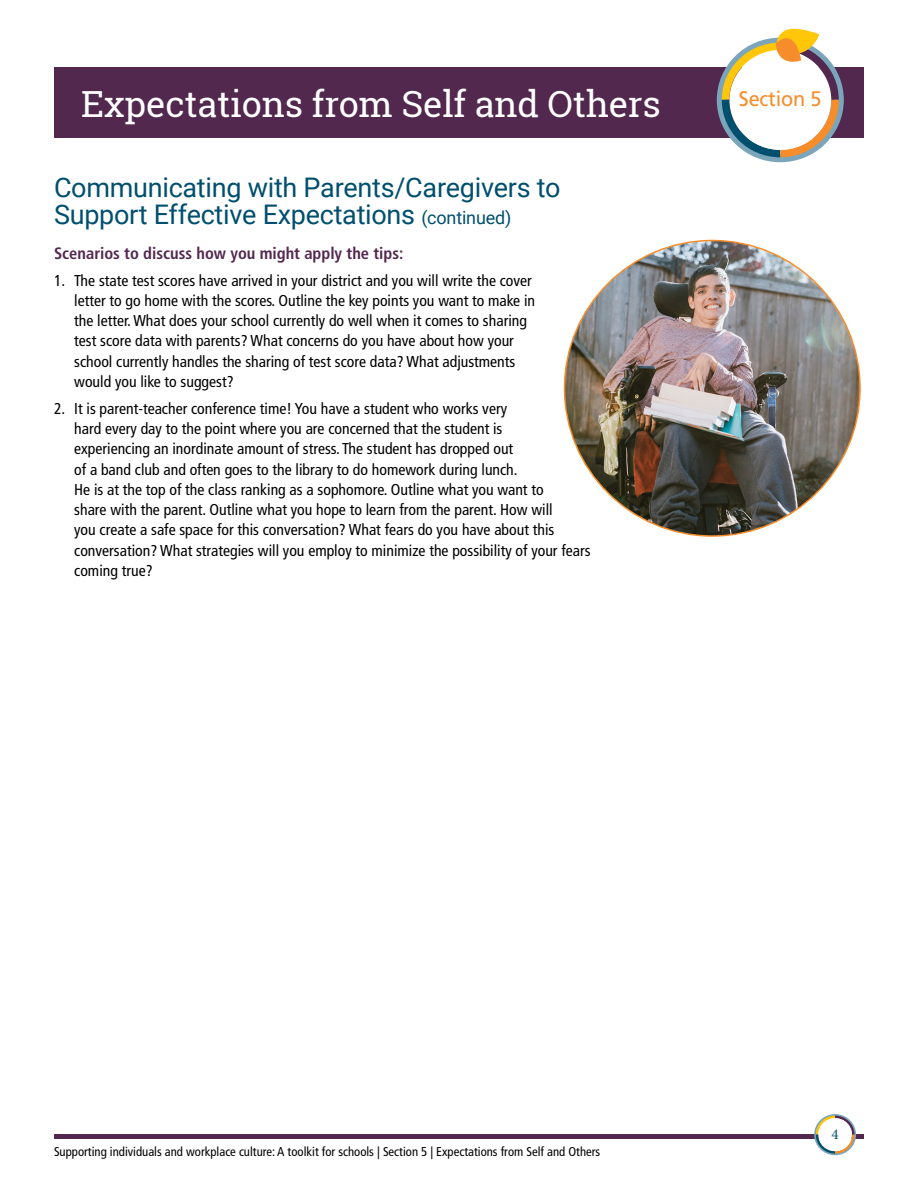
<style>
.page{position:relative;width:918px;height:1188px;background:#fff}
.page>*{position:absolute;margin:0;border:0;box-sizing:border-box;transform-origin:0 0}
.t1{font:36px "Roboto Slab";letter-spacing:-.005em;color:#fff}
.t2{font:27px/27px "Roboto";letter-spacing:-.01em;color:#004f6e}
.t3{font:21px "Frutiger LT Std";letter-spacing:-.01em;color:#f78d2a;scale:.95 1}
.t4{font:700 condensed 16.5px "Frutiger LT Std";color:#53284f}
.t5{font:condensed 15.75px/20.2px "Frutiger LT Std";color:#000}
.t6{font:15px "Minion Pro";color:#004f6e}
.t7{font:condensed 12.75px "Frutiger LT Std";color:#000}
.s1{font-size:18px}
</style>
<div class="page">
<div style="left:54px;top:68px;width:810px;height:70px;background:#53284f"></div>
<hr style="left:54px;top:1134px;width:810px;height:4px;background:#53284f">
<svg style="left:814px;top:1114px;width:42px;height:41px"></svg>
<div style="left:818px;top:1118px;width:34px;height:33px;background:#fff;border-radius:50%"></div>
<svg style="left:717px;top:28px;width:127px;height:134px"></svg>
<img style="left:565px;top:240px;width:295px;height:296px;border-radius:148px">
<h1 class="t1" style="left:81px;top:79px;width:581px">Expectations from Self and Others</h1>
<h2 class="t2" style="left:54px;top:173px;width:508px">Communicating with Parents/Caregivers to<br>Support Effective Expectations <span class="s1">(continued)</span></h2>
<p class="t4" style="left:54px;top:243px;width:351px">Scenarios to discuss how you might apply the tips:</p>
<p class="t5" style="left:74px;top:270px;width:462px;text-indent:-20px">1. The state test scores have arrived in your district and you will write the cover letter to go home with the scores. Outline the key points you want to make in the letter. What does your school currently do well when it comes to sharing test score data with parents? What concerns do you have about how your school currently handles the sharing of test score data? What adjustments would you like to suggest?</p>
<p class="t5" style="left:74px;top:398px;width:518px;text-indent:-20px">2. It is parent-teacher conference time! You have a student who works very<br>hard every day to the point where you are concerned that the student is<br>experiencing an inordinate amount of stress. The student has dropped out<br>of a band club and often goes to the library to do homework during lunch.<br>He is at the top of the class ranking as a sophomore. Outline what you want to<br>share with the parent. Outline what you hope to learn from the parent. How will<br>you create a safe space for this conversation? What fears do you have about this conversation? What strategies will you employ to minimize the possibility of your fears coming true?</p>
<h3 class="t3" style="left:739px;top:79px;width:89px">Section 4</h3>
<h3 class="t3" style="left:739px;top:86px;width:89px">Section 5</h3>
<p class="t7" style="left:54px;top:1144px;width:548px">Supporting individuals and workplace culture: A toolkit for schools | Section 5 | Expectations from Self and Others</p>
<p class="t6" style="left:832px;top:1124px;width:9px">4</p>
</div>
